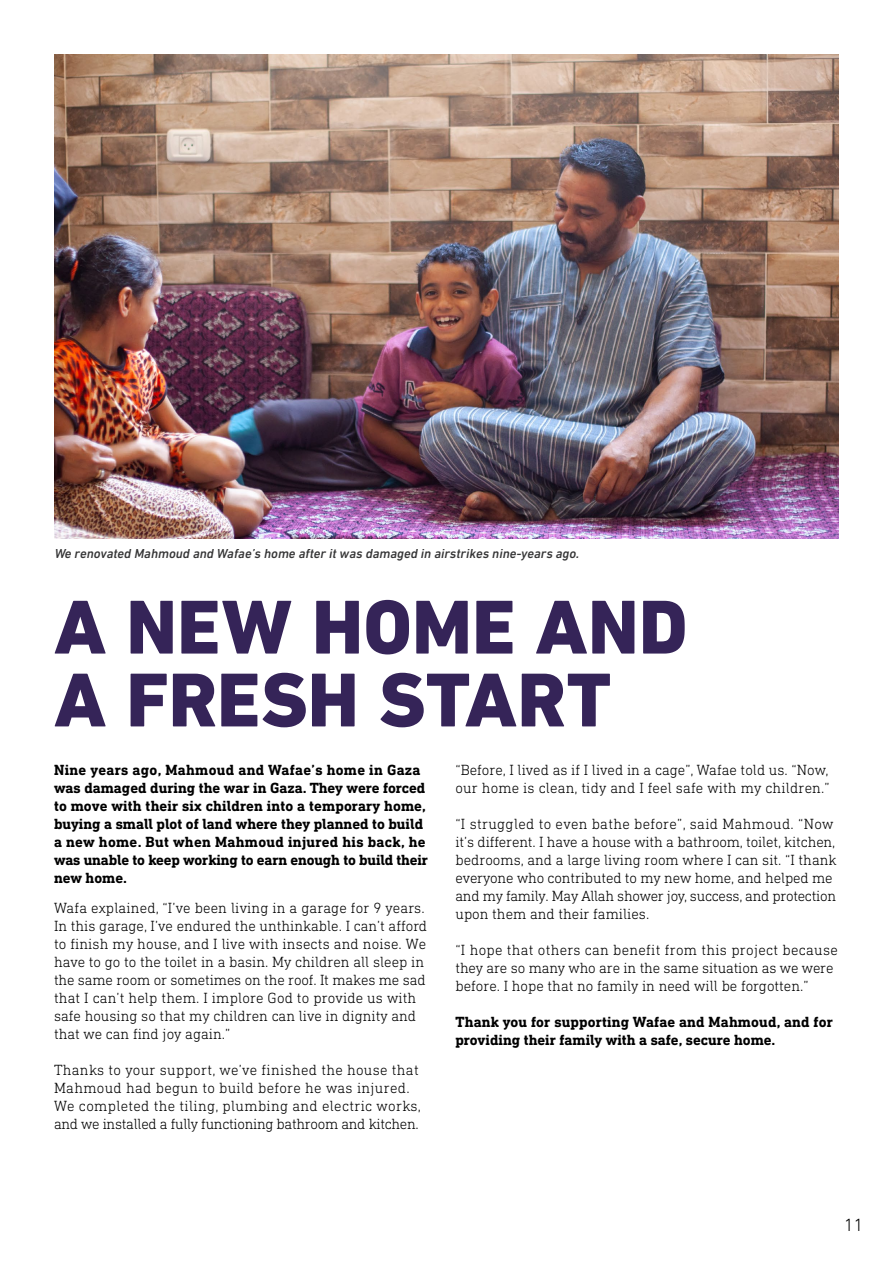
<style>
.page{position:relative;width:893px;height:1263px;background:#fff}
.page>*{position:absolute;margin:0;border:0;box-sizing:border-box;transform-origin:0 0}
.t1{font:800 77.55px/72.9px "DIN Next LT Pro";color:#352458}
.t2{font:300 18px "DIN Next LT Pro";color:#000}
.t3{font:300 15px/18px "DIN Next Slab Pro";color:#000}
.t4{font:700 15px/18px "DIN Next Slab Pro";color:#000}
.t5{font:300 15px/18px "DIN Next Slab Pro";letter-spacing:.02em;color:#000}
.t6{font:italic 500 13.5px "DIN Next LT Pro";color:#020203}
</style>
<div class="page">
<img style="left:54px;top:54px;width:785px;height:484px">
<p class="t6" style="left:54px;top:546px;width:527px">We renovated Mahmoud and Wafae’s home after it was damaged in airstrikes nine-years ago.</p>
<h1 class="t1" style="left:54px;top:591px;width:635px">A NEW HOME AND<br>A FRESH START</h1>
<p class="t4" style="left:54px;top:760px;width:376px">Nine years ago, Mahmoud and Wafae’s home in Gaza was damaged during the war in Gaza. They were forced to move with their six children into a temporary home, buying a small plot of land where they planned to build a new home. But when Mahmoud injured his back, he was unable to keep working to earn enough to build their new home.</p>
<p class="t3" style="left:54px;top:899px;width:375px">Wafa explained, “I’ve been living in a garage for 9 years.<br>In this garage, I’ve endured the unthinkable. I can’t afford to finish my house, and I live with insects and noise. We have to go to the toilet in a basin. My children all sleep in the same room or sometimes on the roof. It makes me sad that I can’t help them. I implore God to provide us with safe housing so that my children can live in dignity and that we can find joy again.”</p>
<p class="t5" style="left:54px;top:1061px;width:369px">Thanks to your support, we’ve finished the house that Mahmoud had begun to build before he was injured.<br>We completed the tiling, plumbing and electric works, and we installed a fully functioning bathroom and kitchen.</p>
<p class="t3" style="left:455px;top:760px;width:376px">“Before, I lived as if I lived in a cage”, Wafae told us. “Now, our home is clean, tidy and I feel safe with my children.”</p>
<p class="t3" style="left:455px;top:814px;width:383px">“I struggled to even bathe before”, said Mahmoud. “Now it’s different. I have a house with a bathroom, toilet, kitchen, bedrooms, and a large living room where I can sit. “I thank everyone who contributed to my new home, and helped me and my family. May Allah shower joy, success, and protection upon them and their families.</p>
<p class="t3" style="left:455px;top:940px;width:384px">“I hope that others can benefit from this project because they are so many who are in the same situation as we were before. I hope that no family in need will be forgotten.”</p>
<p class="t4" style="left:455px;top:1012px;width:379px">Thank you for supporting Wafae and Mahmoud, and for providing their family with a safe, secure home.</p>
<p class="t2" style="left:844px;top:1215px;width:21px">11</p>
</div>
